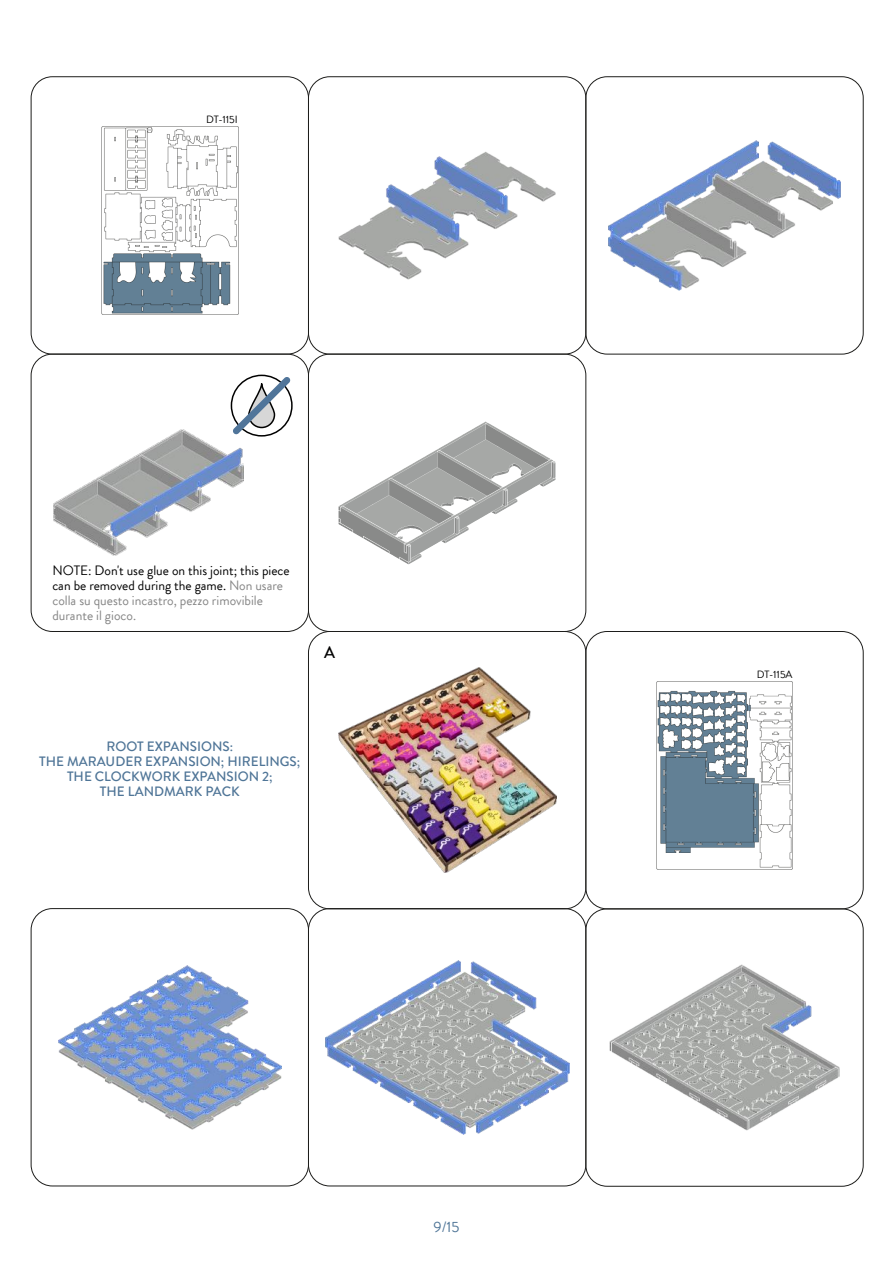
<style>
.page{position:relative;width:893px;height:1263px;background:#fff}
.page>*{position:absolute;margin:0;border:0;box-sizing:border-box;transform-origin:0 0}
.t1{font:500 16.5px "Brandon Grotesque";color:#010000}
.t2{font:15px "Brandon Grotesque";color:#4f7597}
.t3{font:13.5px/15px "Brandon Grotesque";color:#010000}
.t4{font:500 13.5px/15px "Brandon Grotesque";color:#4f7597;text-align:center}
.t5{font:10.5px "Brandon Grotesque";color:#010000}
.s1{color:#858585}
</style>
<div class="page">
<img style="left:656px;top:681px;width:137px;height:188px">
<img style="left:339px;top:152px;width:216px;height:127px">
<img style="left:609px;top:140px;width:231px;height:150px">
<img style="left:53px;top:430px;width:190px;height:125px">
<img style="left:339px;top:421px;width:216px;height:143px">
<div style="left:586px;top:631px;width:277px;height:278px;border:1px solid #1d1d1b;border-radius:21px"></div>
<div style="left:586px;top:77px;width:277px;height:277px;border:1px solid #1d1d1b;border-radius:21px"></div>
<div style="left:586px;top:909px;width:277px;height:277px;border:1px solid #1d1d1b;border-radius:21px"></div>
<div style="left:31px;top:908px;width:278px;height:278px;border:1px solid #1d1d1b;border-radius:21px"></div>
<div style="left:308px;top:77px;width:278px;height:277px;border:1px solid #1d1d1b;border-radius:21px"></div>
<div style="left:31px;top:354px;width:278px;height:278px;border:1px solid #1d1d1b;border-radius:21px"></div>
<div style="left:308px;top:354px;width:278px;height:278px;border:1px solid #1d1d1b;border-radius:21px"></div>
<img style="left:101px;top:127px;width:137px;height:187px">
<div style="left:31px;top:77px;width:278px;height:277px;border:1px solid #1d1d1b;border-radius:21px"></div>
<div style="left:231px;top:375px;width:62px;height:62px;border:2px solid #010100;border-radius:50%"></div>
<svg style="left:233px;top:377px;width:57px;height:57px"></svg>
<img style="left:58px;top:965px;width:223px;height:164px">
<img style="left:325px;top:960px;width:244px;height:174px">
<img style="left:609px;top:965px;width:231px;height:165px">
<div style="left:308px;top:631px;width:278px;height:278px;border:1px solid #1d1d1b;border-radius:21px"></div>
<img style="left:338px;top:668px;width:218px;height:204px">
<p class="t5" style="left:206px;top:112px;width:33px">DT-115I</p>
<p class="t3" style="left:52px;top:563px;width:239px">NOTE: Don't use glue on this joint; this piece can be removed during the game. <span class="s1">Non usare colla su questo incastro, pezzo rimovibile durante il gioco.</span></p>
<p class="t1" style="left:324px;top:641px;width:12px">A</p>
<p class="t4" style="left:39px;top:739px;width:262px">ROOT EXPANSIONS:<br>THE MARAUDER EXPANSION; HIRELINGS;<br>THE CLOCKWORK EXPANSION 2;<br>THE LANDMARK PACK</p>
<p class="t2" style="left:434px;top:1216px;width:27px">9/15</p>
<p class="t5" style="left:757px;top:667px;width:37px">DT-115A</p>
</div>
